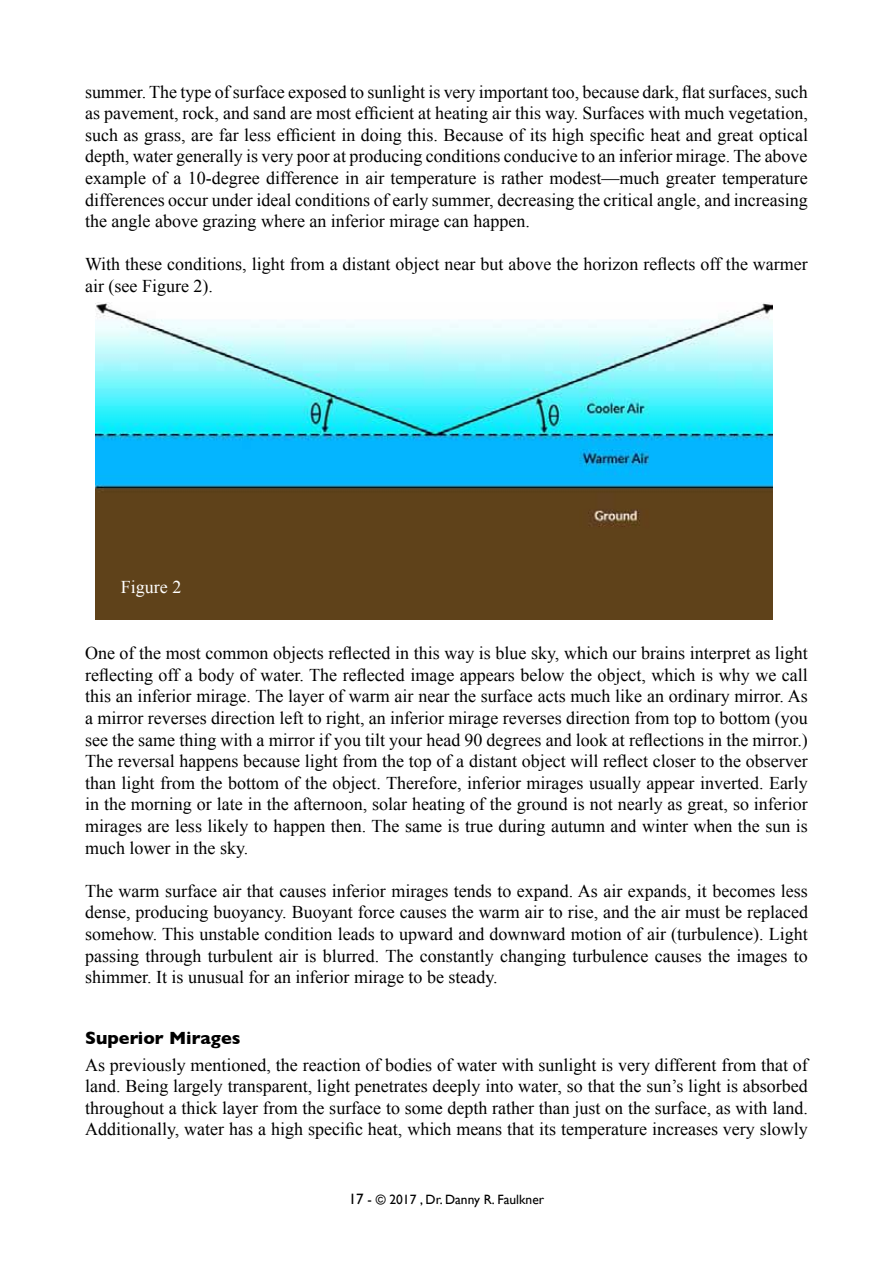
<style>
.page{position:relative;width:893px;height:1263px;background:#fff}
.page>*{position:absolute;margin:0;border:0;box-sizing:border-box;transform-origin:0 0}
.t1{font:18px/21.6px "Times New Roman";color:#000;text-align:justify}
.t2{font:700 18px "Gill Sans";color:#000}
.t3{font:18px "Times New Roman";color:#fff}
.t4{font:13.5px "Gill Sans";color:#000}
.s1{font-size:15px}
</style>
<div class="page">
<img style="left:95px;top:303px;width:677px;height:316px">
<p class="t1" style="left:85px;top:80px;width:724px">summer. The type of surface exposed to sunlight is very important too, because dark, flat surfaces, such as pavement, rock, and sand are most efficient at heating air this way. Surfaces with much vegetation, such as grass, are far less efficient in doing this. Because of its high specific heat and great optical depth, water generally is very poor at producing conditions conducive to an inferior mirage. The above example of a 10-degree difference in air temperature is rather modest—much greater temperature differences occur under ideal conditions of early summer, decreasing the critical angle, and increasing the angle above grazing where an inferior mirage can happen.</p>
<p class="t1" style="left:85px;top:253px;width:724px">With these conditions, light from a distant object near but above the horizon reflects off the warmer air (see Figure 2).</p>
<p class="t3" style="left:121px;top:574px;width:62px">Figure 2</p>
<p class="t1" style="left:85px;top:642px;width:724px">One of the most common objects reflected in this way is blue sky, which our brains interpret as light reflecting off a body of water. The reflected image appears below the object, which is why we call this an inferior mirage. The layer of warm air near the surface acts much like an ordinary mirror. As a mirror reverses direction left to right, an inferior mirage reverses direction from top to bottom (you see the same thing with a mirror if you tilt your head 90 degrees and look at reflections in the mirror.)<br>The reversal happens because light from the top of a distant object will reflect closer to the observer than light from the bottom of the object. Therefore, inferior mirages usually appear inverted. Early in the morning or late in the afternoon, solar heating of the ground is not nearly as great, so inferior mirages are less likely to happen then. The same is true during autumn and winter when the sun is much lower in the sky.</p>
<p class="t1" style="left:85px;top:880px;width:724px">The warm surface air that causes inferior mirages tends to expand. As air expands, it becomes less dense, producing buoyancy. Buoyant force causes the warm air to rise, and the air must be replaced somehow. This unstable condition leads to upward and downward motion of air (turbulence). Light passing through turbulent air is blurred. The constantly changing turbulence causes the images to shimmer. It is unusual for an inferior mirage to be steady.</p>
<p class="t2" style="left:85px;top:1024px;width:157px">Superior Mirages</p>
<p class="t1" style="left:85px;top:1053px;width:724px">As previously mentioned, the reaction of bodies of water with sunlight is very different from that of land. Being largely transparent, light penetrates deeply into water, so that the sun’s light is absorbed throughout a thick layer from the surface to some depth rather than just on the surface, as with land.<br>Additionally, water has a high specific heat, which means that its temperature increases very slowly</p>
<p class="t4" style="left:349px;top:1192px;width:197px"><span class="s1">17</span> - © 2017 , Dr. Danny R. Faulkner</p>
</div>
